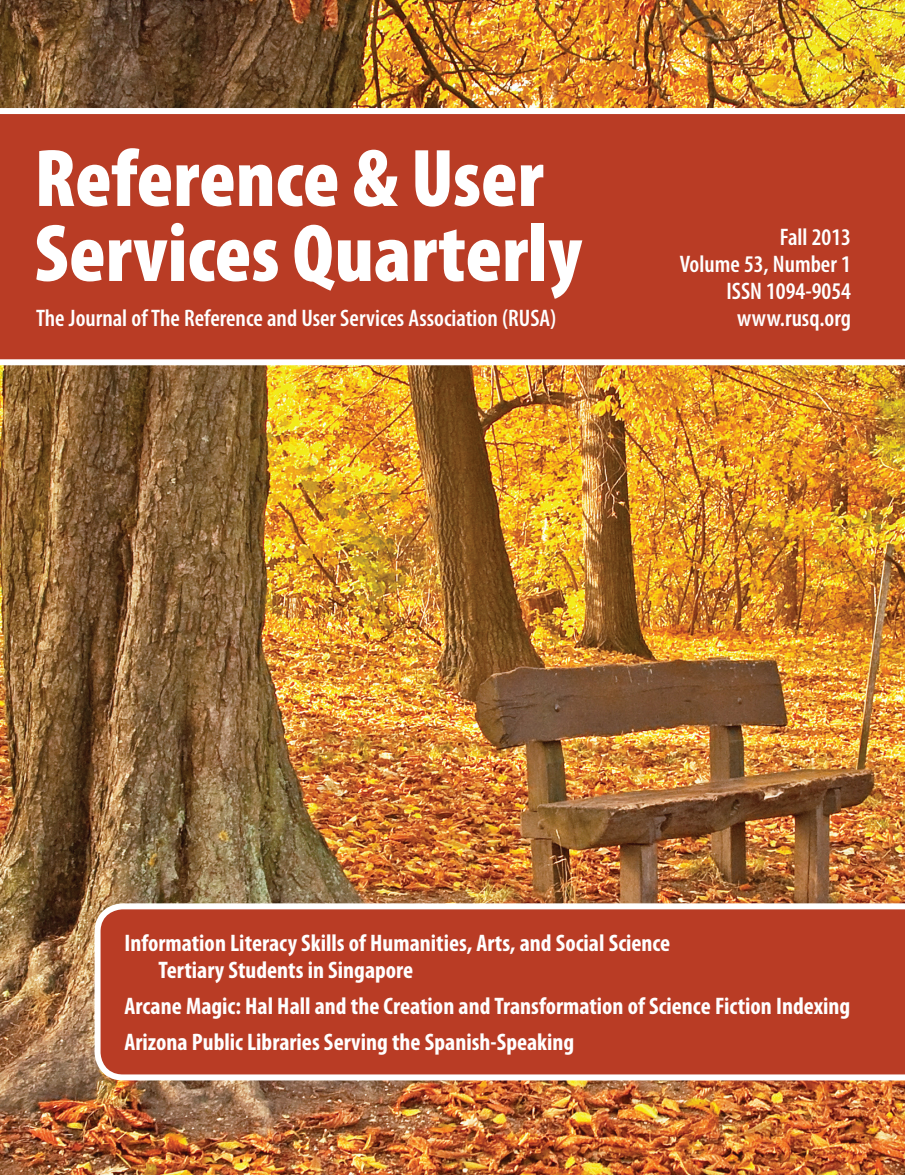
<style>
.page{position:relative;width:905px;height:1175px;background:#fff}
.page>*{position:absolute;margin:0;border:0;box-sizing:border-box;transform-origin:0 0}
.t1{font:900 condensed 82.5px/75px "Myriad Pro";color:#fff}
.t2{font:700 condensed 24px/27px "Myriad Pro";color:#fff}
.t3{font:600 condensed 24px/27px "Myriad Pro";color:#fff;text-align:right}
</style>
<div class="page">
<img style="left:0;top:0;width:904px;height:1174px">
<svg style="left:0;top:108px;width:904px;height:257px;background:#bf4d38"></svg>
<div style="left:34px;top:144px;width:596px;height:140px;background:#b93c25"></div>
<div style="left:630px;top:226px;width:220px;height:130px;background:#b93c25"></div>
<svg style="left:94px;top:903px;width:810px;height:177px;background:#bd4a35"></svg>
<h1 class="t1" style="left:34px;top:139px;width:549px">Reference &amp; User<br>Services Quarterly</h1>
<p class="t3" style="left:36px;top:304px;width:521px">The Journal of The Reference and User Services Association (RUSA)</p>
<p class="t3" style="left:679px;top:223px;width:173px">Fall 2013<br>Volume 53, Number 1<br>ISSN 1094-9054 www.rusq.org</p>
<p class="t2" style="left:158px;top:929px;width:513px;text-indent:-34px">Information Literacy Skills of Humanities, Arts, and Social Science<br>Tertiary Students in Singapore</p>
<p class="t2" style="left:124px;top:987px;width:727px;line-height:36px">Arcane Magic: Hal Hall and the Creation and Transformation of Science Fiction Indexing<br>Arizona Public Libraries Serving the Spanish-Speaking</p>
</div>
